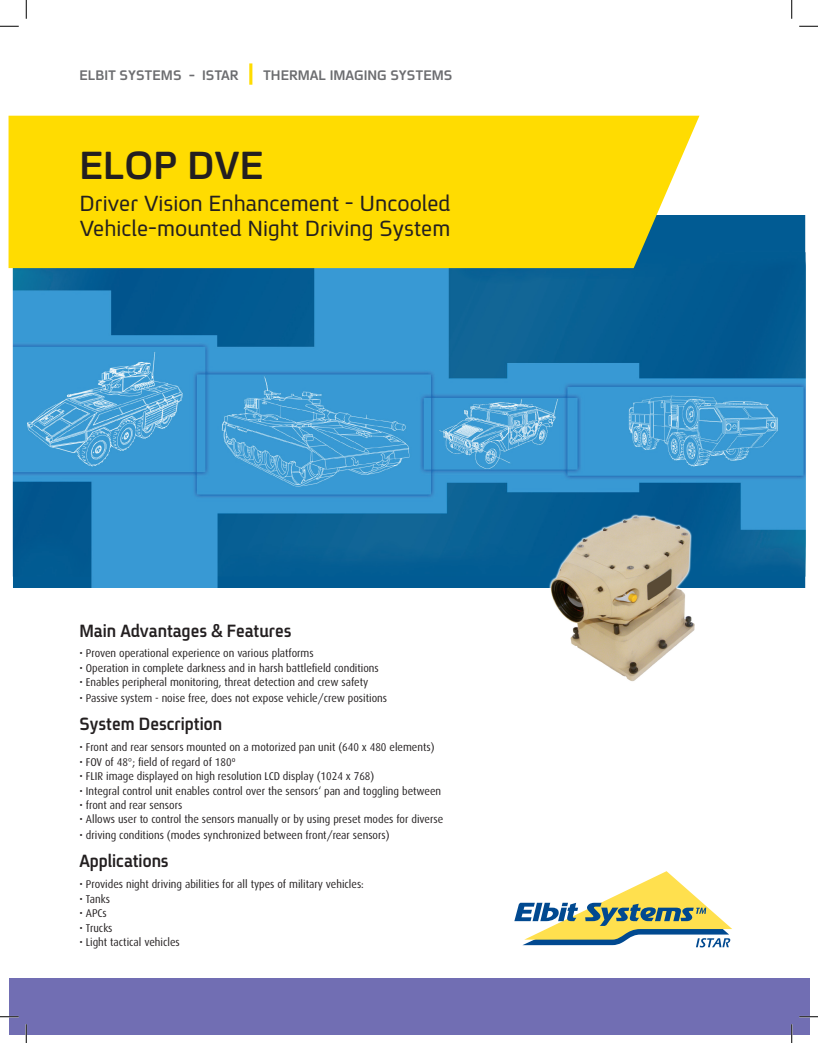
<style>
.page{position:relative;width:818px;height:1043px;background:#fff}
.page>*{position:absolute;margin:0;border:0;box-sizing:border-box;transform-origin:0 0}
.t1{font:42.5px "En Spoiler B";color:#231f20}
.t2{font:23.75px/25px "En Spoiler";color:#231f20}
.t3{font:19.25px "En Spoiler B";color:#231f20;scale:.94 1}
.t4{font:15px "En Spoiler B";color:#6c6d70}
.t5{font:11.25px "Dax";color:#231f20;scale:.94 1}
</style>
<div class="page">
<img style="left:9px;top:216px;width:797px;height:372px">
<div style="left:9px;top:116px;width:690px;height:152px;background:#ffdc01"></div>
<div style="left:9px;top:977px;width:800px;height:57px;background:#716eb3"></div>
<svg style="left:514px;top:871px;width:218px;height:76px"></svg>
<hr style="left:249px;top:63px;width:3px;height:22px;background:#ffdc01">
<img style="left:524px;top:507px;width:198px;height:175px">
<svg style="left:0;top:25px;width:19px;height:2px"></svg>
<svg style="left:799px;top:25px;width:19px;height:2px"></svg>
<svg style="left:0;top:1016px;width:19px;height:1px"></svg>
<svg style="left:799px;top:1015px;width:19px;height:2px"></svg>
<svg style="left:25px;top:0;width:2px;height:19px"></svg>
<svg style="left:25px;top:1024px;width:2px;height:18px"></svg>
<svg style="left:791px;top:0;width:1px;height:19px"></svg>
<svg style="left:790px;top:1024px;width:2px;height:18px"></svg>
<h3 class="t4" style="left:79px;top:64px;width:104px">ELBIT SYSTEMS</h3>
<h3 class="t4" style="left:189px;top:64px;width:8px">-</h3>
<h3 class="t4" style="left:202px;top:64px;width:38px">ISTAR</h3>
<h3 class="t4" style="left:263px;top:64px;width:191px">THERMAL IMAGING SYSTEMS</h3>
<h1 class="t1" style="left:79px;top:135px;width:186px">ELOP DVE</h1>
<h2 class="t2" style="left:79px;top:190px;width:372px">Driver Vision Enhancement - Uncooled<br>Vehicle-mounted Night Driving System</h2>
<h3 class="t3" style="left:79px;top:616px;width:227px">Main Advantages &amp; Features</h3>
<p class="t5" style="left:79px;top:647px;width:251px">• Proven operational experience on various platforms</p>
<p class="t5" style="left:79px;top:661px;width:320px">• Operation in complete darkness and in harsh battlefield conditions</p>
<p class="t5" style="left:79px;top:676px;width:309px">• Enables peripheral monitoring, threat detection and crew safety</p>
<p class="t5" style="left:79px;top:692px;width:329px">• Passive system - noise free, does not expose vehicle/crew positions</p>
<h3 class="t3" style="left:79px;top:710px;width:153px">System Description</h3>
<p class="t5" style="left:79px;top:741px;width:379px">• Front and rear sensors mounted on a motorized pan unit (640 x 480 elements(</p>
<p class="t5" style="left:79px;top:755px;width:167px">• FOV of 48°; field of regard of 180º</p>
<p class="t5" style="left:79px;top:770px;width:315px">• FLIR image displayed on high resolution LCD display (1024 x 768(</p>
<p class="t5" style="left:79px;top:784px;width:386px">• Integral control unit enables control over the sensors‘ pan and toggling between</p>
<p class="t5" style="left:79px;top:798px;width:111px">• front and rear sensors</p>
<p class="t5" style="left:79px;top:813px;width:388px">• Allows user to control the sensors manually or by using preset modes for diverse</p>
<p class="t5" style="left:79px;top:829px;width:331px">• driving conditions (modes synchronized between front/rear sensors(</p>
<h3 class="t3" style="left:79px;top:847px;width:96px">Applications</h3>
<p class="t5" style="left:79px;top:878px;width:304px">• Provides night driving abilities for all types of military vehicles:</p>
<p class="t5" style="left:79px;top:892px;width:34px">• Tanks</p>
<p class="t5" style="left:79px;top:907px;width:31px">• APCs</p>
<p class="t5" style="left:79px;top:921px;width:37px">• Trucks</p>
<p class="t5" style="left:79px;top:935px;width:108px">• Light tactical vehicles</p>
</div>
